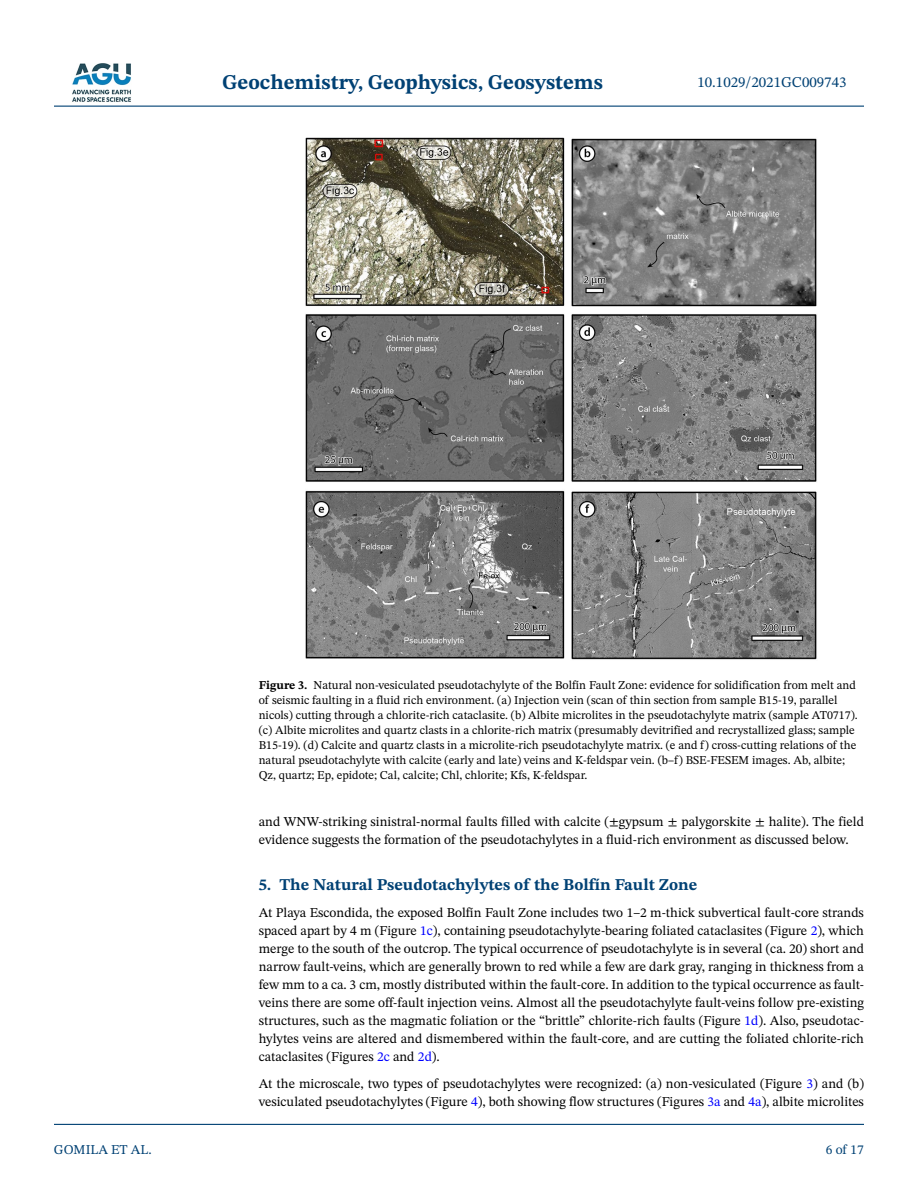
<style>
.page{position:relative;width:918px;height:1188px;background:#fff}
.page>*{position:absolute;margin:0;border:0;box-sizing:border-box;transform-origin:0 0}
.t1{font:700 21px "STIX Two Text";color:#004174}
.t2{font:700 16.5px "STIX Two Text";color:#004174}
.t3{font:15px "STIX Two Text";color:#004174}
.t4{font:13.5px/18px "STIX Two Text";color:#000}
.t5{font:13.5px "STIX Two Text";color:#004174}
.t6{font:12px/15px "STIX Two Text";color:#000}
.s1{font-weight:700}
.s2{font-style:italic}
.s3{color:#00f}
</style>
<div class="page">
<hr style="left:54px;top:106px;width:810px;height:1px;background:#004174">
<hr style="left:54px;top:1124px;width:810px;height:1px;background:#004174">
<img style="left:72px;top:63px;width:59px;height:39px">
<img style="left:305px;top:137px;width:512px;height:523px">
<h1 class="t1" style="left:222px;top:67px;width:382px">Geochemistry, Geophysics, Geosystems</h1>
<p class="t3" style="left:697px;top:72px;width:151px">10.1029/2021GC009743</p>
<p class="t5" style="left:54px;top:1140px;width:99px">GOMILA ET AL.</p>
<p class="t6" style="left:259px;top:678px;width:601px"><span class="s1">Figure 3.</span> Natural non-vesiculated pseudotachylyte of the Bolfín Fault Zone: evidence for solidification from melt and of seismic faulting in a fluid rich environment. (a) Injection vein (scan of thin section from sample B15-19, parallel nicols) cutting through a chlorite-rich cataclasite. (b) Albite microlites in the pseudotachylyte matrix (sample AT0717). (c) Albite microlites and quartz clasts in a chlorite-rich matrix (presumably devitrified and recrystallized glass; sample B15-19). (d) Calcite and quartz clasts in a microlite-rich pseudotachylyte matrix. (e and f) cross-cutting relations of the natural pseudotachylyte with calcite (early and late) veins and K-feldspar vein. (b–f) BSE-FESEM images. Ab, albite; Qz, quartz; Ep, epidote; Cal, calcite; Chl, chlorite; Kfs, K-feldspar.</p>
<p class="t4" style="left:259px;top:812px;width:607px">and WNW-striking sinistral-normal faults filled with calcite (±gypsum ± palygorskite ± halite). The field evidence suggests the formation of the pseudotachylytes in a fluid-rich environment as discussed below.</p>
<p class="t2" style="left:259px;top:873px;width:440px">5. The Natural Pseudotachylytes of the Bolfín Fault Zone</p>
<p class="t4" style="left:259px;top:904px;width:607px;text-align:justify">At Playa Escondida, the exposed Bolfín Fault Zone includes two 1–2 m-thick subvertical fault<span class="s2">-</span>core strands spaced apart by 4 m (Figure <span class="s3">1c</span>), containing pseudotachylyte-bearing foliated cataclasites (Figure <span class="s3">2</span>), which merge to the south of the outcrop. The typical occurrence of pseudotachylyte is in several (ca. 20) short and narrow fault-veins, which are generally brown to red while a few are dark gray, ranging in thickness from a few mm to a ca. 3 cm, mostly distributed within the fault<span class="s2">-</span>core. In addition to the typical occurrence as fault&shy;veins there are some off-fault injection veins. Almost all the pseudotachylyte fault-veins follow pre-existing structures, such as the magmatic foliation or the “brittle” chlorite-rich faults (Figure <span class="s3">1d</span>). Also, pseudotac&shy;hylytes veins are altered and dismembered within the fault<span class="s2">-</span>core, and are cutting the foliated chlorite-rich cataclasites (Figures <span class="s3">2c</span> and <span class="s3">2d</span>).</p>
<p class="t4" style="left:259px;top:1075px;width:607px">At the microscale, two types of pseudotachylytes were recognized: (a) non-vesiculated (Figure <span class="s3">3</span>) and (b) vesiculated pseudotachylytes (Figure <span class="s3">4</span>), both showing flow structures (Figures <span class="s3">3a</span> and <span class="s3">4a</span>), albite microlites</p>
<p class="t5" style="left:826px;top:1140px;width:40px">6 of 17</p>
</div>
